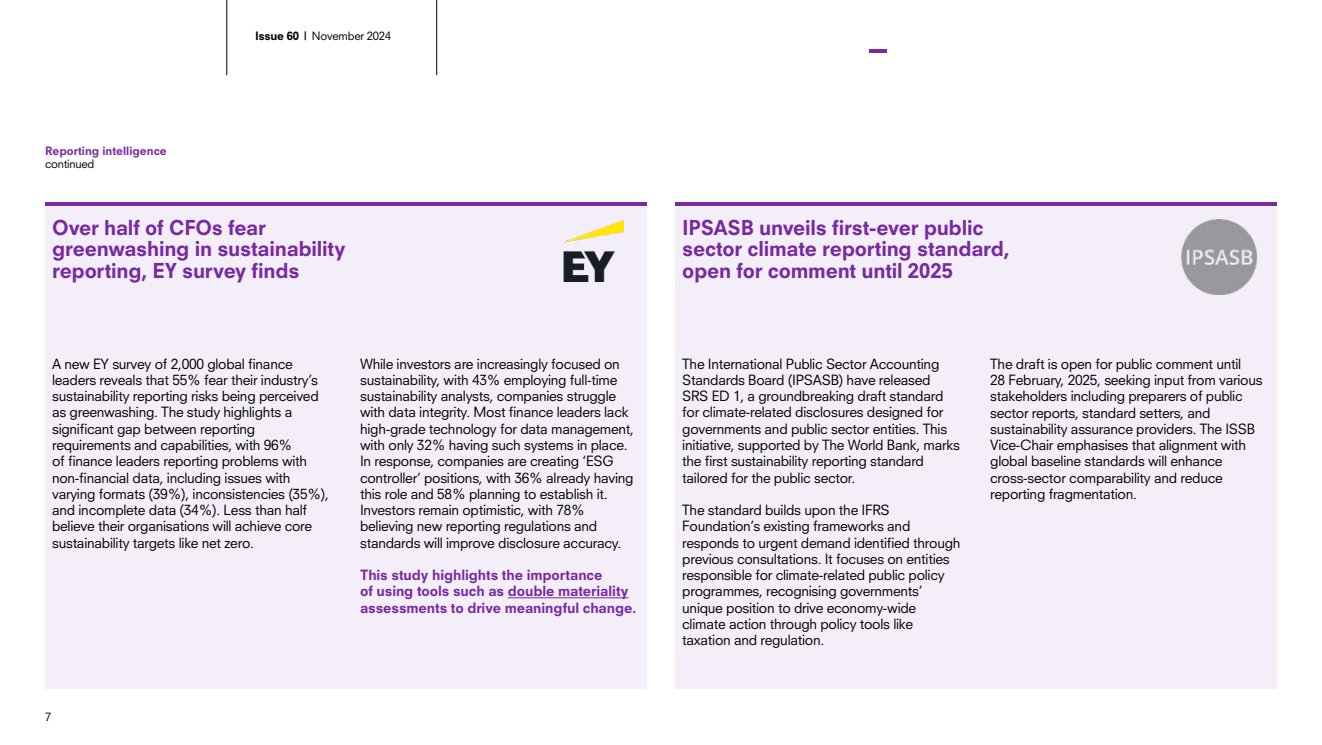
<style>
.page{position:relative;width:1322px;height:745px;background:#fff}
.page>*{position:absolute;margin:0;border:0;box-sizing:border-box;transform-origin:0 0}
.t1{font:800 20px/21.2px "Neuzeit SLT Std";letter-spacing:-.015em;color:#782aa1}
.t2{font:13.75px/16.2px "Neuzeit SLT Std";letter-spacing:-.02em;color:#000}
.t3{font:800 13.75px/16.2px "Neuzeit SLT Std";letter-spacing:-.01em;color:#782aa1}
.t4{font:11.25px "Neuzeit SLT Std";letter-spacing:-.02em;color:#000}
.t5{font:800 11.25px "Neuzeit SLT Std";color:#782aa1}
.s1{font-weight:800}
</style>
<div class="page">
<div style="left:45px;top:202px;width:602px;height:485px;background:#f4eef8"></div>
<div style="left:675px;top:202px;width:602px;height:485px;background:#f4eef8"></div>
<hr style="left:45px;top:202px;width:602px;height:4px;background:#782aa1">
<hr style="left:508px;top:597px;width:120px;height:1px;background:#782aa1">
<hr style="left:675px;top:202px;width:602px;height:4px;background:#782aa1">
<img style="left:1181px;top:219px;width:77px;height:76px">
<img style="left:564px;top:221px;width:60px;height:60px">
<hr style="left:436px;top:0;width:1px;height:75px;background:#000">
<hr style="left:227px;top:0;width:1px;height:75px;background:#000">
<hr style="left:869px;top:49px;width:18px;height:3px;background:#782aa1">
<p class="t5" style="left:45px;top:143px;width:123px">Reporting intelligence</p>
<p class="t4" style="left:45px;top:156px;width:51px">continued</p>
<p class="t4" style="left:255px;top:29px;width:138px"><span class="s1">Issue 60 |</span> November 2024</p>
<h1 class="t1" style="left:52px;top:217px;width:295px">Over half of CFOs fear greenwashing in sustainability reporting, EY survey finds</h1>
<p class="t2" style="left:52px;top:355px;width:278px">A new EY survey of 2,000 global finance leaders reveals that 55% fear their industry’s sustainability reporting risks being perceived as greenwashing. The study highlights a significant gap between reporting requirements and capabilities, with 96%<br>of finance leaders reporting problems with non-financial data, including issues with varying formats (39%), inconsistencies (35%), and incomplete data (34%). Less than half believe their organisations will achieve core sustainability targets like net zero.</p>
<p class="t2" style="left:360px;top:355px;width:275px">While investors are increasingly focused on sustainability, with 43% employing full-time sustainability analysts, companies struggle with data integrity. Most finance leaders lack high-grade technology for data management, with only 32% having such systems in place.<br>In response, companies are creating ‘ESG controller’ positions, with 36% already having this role and 58% planning to establish it.<br>Investors remain optimistic, with 78% believing new reporting regulations and standards will improve disclosure accuracy.</p>
<p class="t3" style="left:360px;top:566px;width:278px">This study highlights the importance<br>of using tools such as double materiality assessments to drive meaningful change.</p>
<p class="t4" style="left:45px;top:709px;width:8px">7</p>
<h1 class="t1" style="left:682px;top:217px;width:329px">IPSASB unveils first-ever public sector climate reporting standard, open for comment until 2025</h1>
<p class="t2" style="left:682px;top:355px;width:279px">The International Public Sector Accounting Standards Board (IPSASB) have released SRS ED 1, a groundbreaking draft standard for climate-related disclosures designed for governments and public sector entities. This initiative, supported by The World Bank, marks the first sustainability reporting standard tailored for the public sector.</p>
<p class="t2" style="left:682px;top:501px;width:280px">The standard builds upon the IFRS Foundation’s existing frameworks and responds to urgent demand identified through previous consultations. It focuses on entities responsible for climate-related public policy programmes, recognising governments’ unique position to drive economy-wide climate action through policy tools like taxation and regulation.</p>
<p class="t2" style="left:990px;top:355px;width:274px">The draft is open for public comment until<br>28 February, 2025, seeking input from various stakeholders including preparers of public sector reports, standard setters, and sustainability assurance providers. The ISSB Vice-Chair emphasises that alignment with global baseline standards will enhance cross-sector comparability and reduce reporting fragmentation.</p>
</div>
